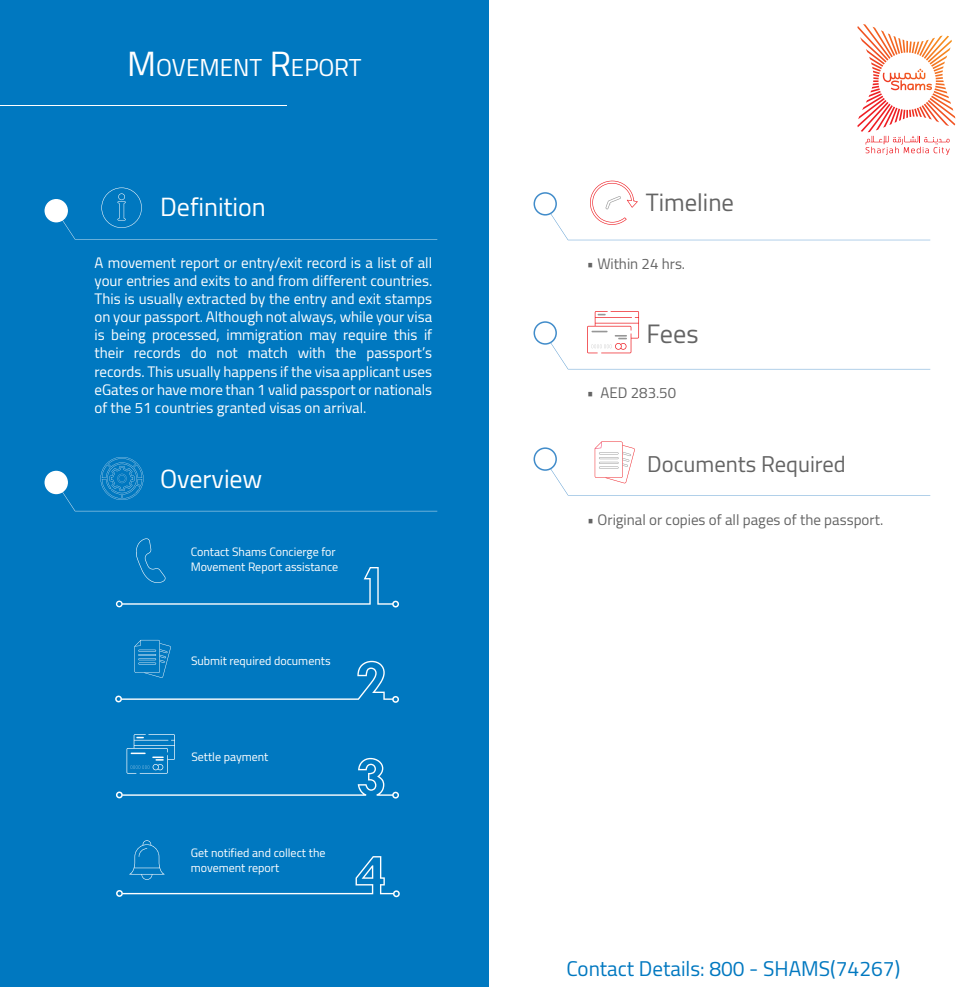
<style>
.page{position:relative;width:978px;height:987px;background:#fff}
.page>*{position:absolute;margin:0;border:0;box-sizing:border-box;transform-origin:0 0}
.t1{font:26.25px "Cairo";color:#646464}
.t2{font:25.95px "Cairo";color:#fff}
.t3{font:24.6px "Cairo";color:#646464}
.t4{font:24.15px "Cairo";color:#fff}
.t5{font:22.5px "Cairo";color:#646464}
.t6{font:21px "Cairo";color:#0078c0}
.t7{font:15px/18px "Cairo";color:#fff;text-align:justify}
.t8{font:15px "Cairo";color:#646464}
.t9{font:12px/14.4px "Cairo";color:#fff}
.s1{font-size:34.5px}
</style>
<div class="page">
<div style="left:0;top:0;width:489px;height:986px;background:#0078c0"></div>
<hr style="left:0;top:105px;width:286px;height:1px;background:#fff">
<svg style="left:45px;top:457px;width:392px;height:54px"></svg>
<svg style="left:533px;top:441px;width:102px;height:54px"></svg>
<svg style="left:45px;top:187px;width:97px;height:52px"></svg>
<svg style="left:533px;top:311px;width:397px;height:58px"></svg>
<svg style="left:116px;top:734px;width:283px;height:65px"></svg>
<svg style="left:115px;top:639px;width:284px;height:64px"></svg>
<svg style="left:116px;top:840px;width:284px;height:57px"></svg>
<svg style="left:116px;top:538px;width:283px;height:70px"></svg>
<svg style="left:857px;top:24px;width:98px;height:131px"></svg>
<svg style="left:533px;top:180px;width:397px;height:60px"></svg>
<h3 class="t4" style="left:127px;top:47px;width:236px"><span class="s1">M</span>OVEMENT <span class="s1">R</span>EPORT</h3>
<h2 class="t2" style="left:160px;top:185px;width:107px">Definition</h2>
<p class="t7" style="left:94px;top:254px;width:339px">A movement report or entry/exit record is a list of all your entries and exits to and from different countries.<br>This is usually extracted by the entry and exit stamps on your passport. Although not always, while your visa is being processed, immigration may require this if their records do not match with the passport’s records. This usually happens if the visa applicant uses eGates or have more than 1 valid passport or nationals of the 51 countries granted visas on arrival.</p>
<h2 class="t2" style="left:160px;top:457px;width:104px">Overview</h2>
<p class="t9" style="left:191px;top:544px;width:149px">Contact Shams Concierge for<br>Movement Report assistance</p>
<p class="t9" style="left:191px;top:653px;width:141px">Submit required documents</p>
<p class="t9" style="left:191px;top:748px;width:79px">Settle payment</p>
<p class="t9" style="left:191px;top:845px;width:136px">Get notified and collect the movement report</p>
<h3 class="t3" style="left:645px;top:182px;width:90px">Timeline</h3>
<p class="t8" style="left:587px;top:251px;width:100px">• Within 24 hrs.</p>
<h1 class="t1" style="left:646px;top:312px;width:53px">Fees</h1>
<p class="t8" style="left:587px;top:380px;width:91px">• AED 283.50</p>
<h3 class="t5" style="left:647px;top:445px;width:200px">Documents Required</h3>
<p class="t8" style="left:587px;top:507px;width:297px">• Original or copies of all pages of the passport.</p>
<h3 class="t6" style="left:566px;top:950px;width:335px">Contact Details: 800 - SHAMS(74267)</h3>
</div>
